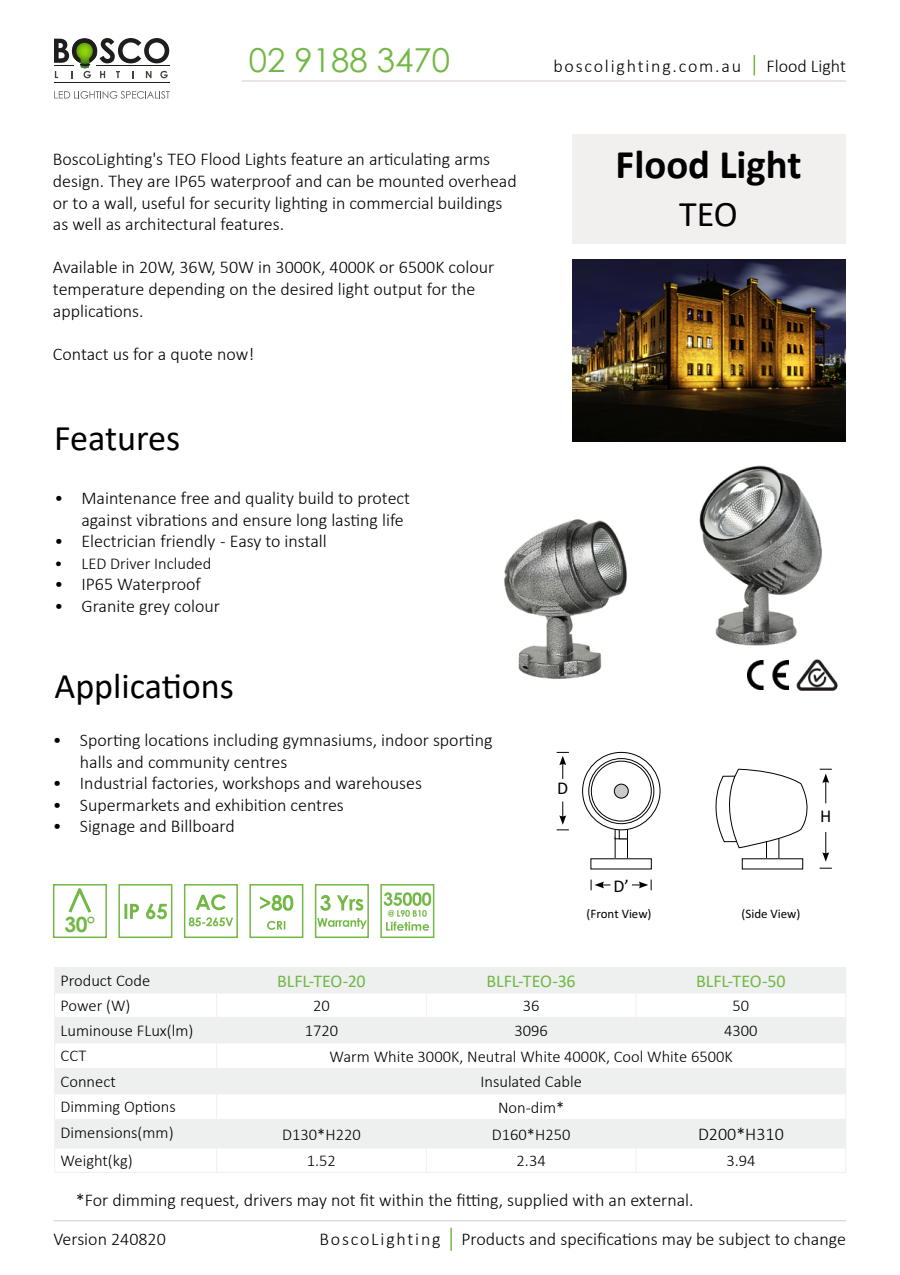
<style>
.page{position:relative;width:900px;height:1275px;background:#fff}
.page>*{position:absolute;margin:0;border:0;box-sizing:border-box;transform-origin:0 0}
.t1{font:700 40.8px "Calibri";color:#000}
.t2{font:36.15px "Calibri";color:#000}
.t3{font:33px "Century Gothic";color:#72b845}
.t4{font:700 21px "Century Gothic";color:#72b845}
.t5{font:300 18px/21.6px "Calibri";color:#000}
.t6{font:300 18px "Calibri";letter-spacing:.1em;color:#000}
.t7{font:18px "Calibri";letter-spacing:-.005em;color:#72b845}
.t8{font:18px "Calibri";color:#000}
.t9{font:300 16.5px "Calibri";color:#000}
.t10{font:12.9px "Calibri";color:#000}
</style>
<div class="page">
<hr style="left:54px;top:82px;width:115px;height:1px;background:#1f1e1c">
<svg style="left:54px;top:38px;width:115px;height:40px"></svg>
<svg style="left:54px;top:91px;width:116px;height:8px"></svg>
<hr style="left:242px;top:81px;width:604px;height:1px;background:#d3cac9">
<hr style="left:54px;top:1221px;width:792px;height:1px;background:#d3cac9">
<svg style="left:754px;top:55px;width:1px;height:21px"></svg>
<hr style="left:450px;top:1228px;width:2px;height:23px;background:#72b845">
<svg style="left:55px;top:968px;width:791px;height:180px;fill:#eeefef"></svg>
<hr style="left:54px;top:967px;width:163px;height:1px;background:#f2efef">
<hr style="left:217px;top:967px;width:209px;height:1px;background:#f2efef">
<hr style="left:426px;top:967px;width:210px;height:1px;background:#f2efef">
<hr style="left:636px;top:967px;width:210px;height:1px;background:#f2efef">
<hr style="left:54px;top:993px;width:163px;height:1px;background:#f2efef">
<hr style="left:217px;top:993px;width:209px;height:1px;background:#f2efef">
<hr style="left:426px;top:993px;width:210px;height:1px;background:#f2efef">
<hr style="left:636px;top:993px;width:210px;height:1px;background:#f2efef">
<hr style="left:54px;top:1017px;width:163px;height:1px;background:#f2efef">
<hr style="left:217px;top:1017px;width:209px;height:1px;background:#f2efef">
<hr style="left:426px;top:1017px;width:210px;height:1px;background:#f2efef">
<svg style="left:426px;top:968px;width:1px;height:75px"></svg>
<hr style="left:636px;top:1017px;width:210px;height:1px;background:#f2efef">
<svg style="left:636px;top:968px;width:1px;height:75px"></svg>
<hr style="left:54px;top:1043px;width:163px;height:1px;background:#f2efef">
<hr style="left:217px;top:1043px;width:209px;height:1px;background:#f2efef">
<hr style="left:426px;top:1043px;width:210px;height:1px;background:#f2efef">
<hr style="left:636px;top:1043px;width:210px;height:1px;background:#f2efef">
<hr style="left:54px;top:1068px;width:163px;height:1px;background:#f2efef">
<hr style="left:217px;top:1068px;width:209px;height:1px;background:#f2efef">
<hr style="left:426px;top:1068px;width:210px;height:1px;background:#f2efef">
<hr style="left:636px;top:1068px;width:210px;height:1px;background:#f2efef">
<hr style="left:54px;top:1094px;width:163px;height:1px;background:#f2efef">
<hr style="left:217px;top:1094px;width:209px;height:1px;background:#f2efef">
<hr style="left:426px;top:1094px;width:210px;height:1px;background:#f2efef">
<hr style="left:636px;top:1094px;width:210px;height:1px;background:#f2efef">
<hr style="left:54px;top:1119px;width:163px;height:1px;background:#f2efef">
<hr style="left:217px;top:1119px;width:209px;height:1px;background:#f2efef">
<hr style="left:426px;top:1119px;width:210px;height:1px;background:#f2efef">
<hr style="left:636px;top:1119px;width:210px;height:1px;background:#f2efef">
<hr style="left:54px;top:1148px;width:163px;height:1px;background:#f2efef">
<svg style="left:54px;top:968px;width:1px;height:204px"></svg>
<hr style="left:217px;top:1148px;width:209px;height:1px;background:#f2efef">
<svg style="left:216px;top:968px;width:1px;height:204px"></svg>
<hr style="left:426px;top:1148px;width:210px;height:1px;background:#f2efef">
<svg style="left:426px;top:1120px;width:1px;height:52px"></svg>
<hr style="left:636px;top:1148px;width:210px;height:1px;background:#f2efef">
<svg style="left:636px;top:1120px;width:1px;height:52px"></svg>
<hr style="left:54px;top:1172px;width:163px;height:1px;background:#f2efef">
<hr style="left:217px;top:1172px;width:209px;height:1px;background:#f2efef">
<hr style="left:426px;top:1172px;width:210px;height:1px;background:#f2efef">
<hr style="left:636px;top:1172px;width:210px;height:1px;background:#f2efef">
<div style="left:118px;top:884px;width:54px;height:54px;border:2px solid #72b845"></div>
<svg style="left:124px;top:903px;width:43px;height:16px"></svg>
<div style="left:315px;top:884px;width:54px;height:54px;border:2px solid #72b845"></div>
<svg style="left:320px;top:895px;width:43px;height:16px"></svg>
<svg style="left:317px;top:918px;width:50px;height:11px"></svg>
<div style="left:249px;top:884px;width:54px;height:54px;border:2px solid #72b845"></div>
<svg style="left:260px;top:895px;width:33px;height:16px"></svg>
<svg style="left:267px;top:921px;width:18px;height:9px"></svg>
<div style="left:380px;top:884px;width:54px;height:54px;border:2px solid #72b845"></div>
<svg style="left:384px;top:892px;width:47px;height:39px"></svg>
<div style="left:184px;top:884px;width:54px;height:54px;border:2px solid #72b845"></div>
<svg style="left:196px;top:894px;width:30px;height:16px"></svg>
<svg style="left:189px;top:917px;width:44px;height:9px"></svg>
<div style="left:572px;top:134px;width:274px;height:110px;background:#f2efef"></div>
<svg style="left:820px;top:868px;width:12px;height:1px"></svg>
<svg style="left:557px;top:752px;width:12px;height:27px"></svg>
<svg style="left:557px;top:802px;width:12px;height:28px"></svg>
<svg style="left:591px;top:880px;width:20px;height:10px"></svg>
<svg style="left:632px;top:880px;width:20px;height:10px"></svg>
<div style="left:615px;top:837px;width:13px;height:23px;border:1px solid #000"></div>
<div style="left:619px;top:827px;width:9px;height:12px;border:1px solid #000"></div>
<svg style="left:583px;top:752px;width:77px;height:78px"></svg>
<div style="left:582px;top:752px;width:78px;height:78px;border:1px solid #000;border-radius:50%"></div>
<svg style="left:589px;top:759px;width:65px;height:65px"></svg>
<div style="left:589px;top:758px;width:65px;height:66px;border:1px solid #000;border-radius:50%"></div>
<div style="left:591px;top:761px;width:60px;height:60px;background:#fff;border-radius:50%"></div>
<div style="left:591px;top:761px;width:60px;height:60px;border:1px solid #000;border-radius:50%"></div>
<div style="left:614px;top:784px;width:14px;height:14px;background:#c9cac9;border-radius:50%"></div>
<div style="left:614px;top:784px;width:14px;height:14px;border:1px solid #000;border-radius:50%"></div>
<svg style="left:715px;top:768px;width:117px;height:94px"></svg>
<img style="left:748px;top:660px;width:40px;height:29px">
<img style="left:796px;top:660px;width:42px;height:30px">
<img style="left:504px;top:519px;width:123px;height:160px">
<img style="left:699px;top:465px;width:123px;height:181px">
<div style="left:53px;top:884px;width:54px;height:54px;border:2px solid #72b845"></div>
<svg style="left:67px;top:884px;width:26px;height:29px"></svg>
<img style="left:572px;top:259px;width:273px;height:182px">
<h3 class="t3" style="left:249px;top:37px;width:203px">02 9188 3470</h3>
<p class="t5" style="left:53px;top:148px;width:465px">BoscoLighting's TEO Flood Lights feature an articulating arms design. They are IP65 waterproof and can be mounted overhead or to a wall, useful for security lighting in commercial buildings as well as architectural features.</p>
<p class="t5" style="left:53px;top:256px;width:443px">Available in 20W, 36W, 50W in 3000K, 4000K or 6500K colour temperature depending on the desired light output for the applications.</p>
<p class="t5" style="left:53px;top:343px;width:203px">Contact us for a quote now!</p>
<h2 class="t2" style="left:54px;top:412px;width:128px">Features</h2>
<p class="t5" style="left:81px;top:487px;width:330px;text-indent:-27px">• Maintenance free and quality build to protect against vibrations and ensure long lasting life</p>
<p class="t5" style="left:54px;top:530px;width:274px">• Electrician friendly - Easy to install</p>
<p class="t9" style="left:54px;top:553px;width:158px">• LED Driver Included</p>
<p class="t5" style="left:54px;top:573px;width:148px">• IP65 Waterproof</p>
<p class="t5" style="left:54px;top:595px;width:167px">• Granite grey colour</p>
<h2 class="t2" style="left:54px;top:661px;width:181px">Applications</h2>
<p class="t5" style="left:80px;top:729px;width:414px;text-indent:-27px">• Sporting locations including gymnasiums, indoor sporting halls and community centres</p>
<p class="t5" style="left:53px;top:772px;width:371px">• Industrial factories, workshops and warehouses</p>
<p class="t5" style="left:53px;top:794px;width:292px">• Supermarkets and exhibition centres</p>
<p class="t5" style="left:53px;top:815px;width:183px">• Signage and Billboard</p>
<p class="t4" style="left:65px;top:908px;width:32px">30°</p>
<p class="t6" style="left:553px;top:55px;width:189px">boscolighting.com.au</p>
<p class="t5" style="left:767px;top:55px;width:81px">Flood Light</p>
<h1 class="t1" style="left:616px;top:135px;width:187px">Flood Light</h1>
<h2 class="t2" style="left:679px;top:189px;width:60px">TEO</h2>
<p class="t8" style="left:557px;top:776px;width:13px">D</p>
<p class="t8" style="left:820px;top:804px;width:13px">H</p>
<p class="t8" style="left:614px;top:873px;width:17px">D’</p>
<p class="t10" style="left:587px;top:905px;width:66px">(Front View)</p>
<p class="t10" style="left:742px;top:905px;width:61px">(Side View)</p>
<p class="t9" style="left:61px;top:970px;width:91px">Product Code</p>
<p class="t7" style="left:277px;top:969px;width:90px">BLFL-TEO-20</p>
<p class="t7" style="left:487px;top:969px;width:91px">BLFL-TEO-36</p>
<p class="t7" style="left:696px;top:969px;width:91px">BLFL-TEO-50</p>
<p class="t9" style="left:61px;top:996px;width:71px">Power (W)</p>
<p class="t9" style="left:313px;top:996px;width:18px">20</p>
<p class="t9" style="left:523px;top:996px;width:18px">36</p>
<p class="t9" style="left:733px;top:996px;width:18px">50</p>
<p class="t9" style="left:61px;top:1020px;width:134px">Luminouse FLux(lm)</p>
<p class="t9" style="left:305px;top:1021px;width:35px">1720</p>
<p class="t9" style="left:514px;top:1021px;width:35px">3096</p>
<p class="t9" style="left:724px;top:1021px;width:35px">4300</p>
<p class="t9" style="left:61px;top:1046px;width:27px">CCT</p>
<p class="t9" style="left:330px;top:1046px;width:405px">Warm White 3000K, Neutral White 4000K, Cool White 6500K</p>
<p class="t9" style="left:61px;top:1071px;width:57px">Connect</p>
<p class="t9" style="left:480px;top:1072px;width:103px">Insulated Cable</p>
<p class="t9" style="left:61px;top:1097px;width:117px">Dimming Options</p>
<p class="t9" style="left:498px;top:1097px;width:68px">Non-dim*</p>
<p class="t9" style="left:61px;top:1122px;width:115px">Dimensions(mm)</p>
<p class="t9" style="left:282px;top:1124px;width:80px">D130*H220</p>
<p class="t9" style="left:492px;top:1124px;width:80px">D160*H250</p>
<p class="t5" style="left:698px;top:1124px;width:87px">D200*H310</p>
<p class="t9" style="left:61px;top:1151px;width:74px">Weight(kg)</p>
<p class="t9" style="left:307px;top:1151px;width:31px">1.52</p>
<p class="t9" style="left:517px;top:1151px;width:31px">2.34</p>
<p class="t9" style="left:726px;top:1151px;width:31px">3.94</p>
<p class="t5" style="left:76px;top:1189px;width:619px">*For dimming request, drivers may not fit within the fitting, supplied with an external.</p>
<p class="t5" style="left:54px;top:1228px;width:114px">Version 240820</p>
<p class="t5" style="left:462px;top:1228px;width:386px">Products and specifications may be subject to change</p>
<p class="t6" style="left:319px;top:1228px;width:123px">BoscoLighting</p>
</div>
